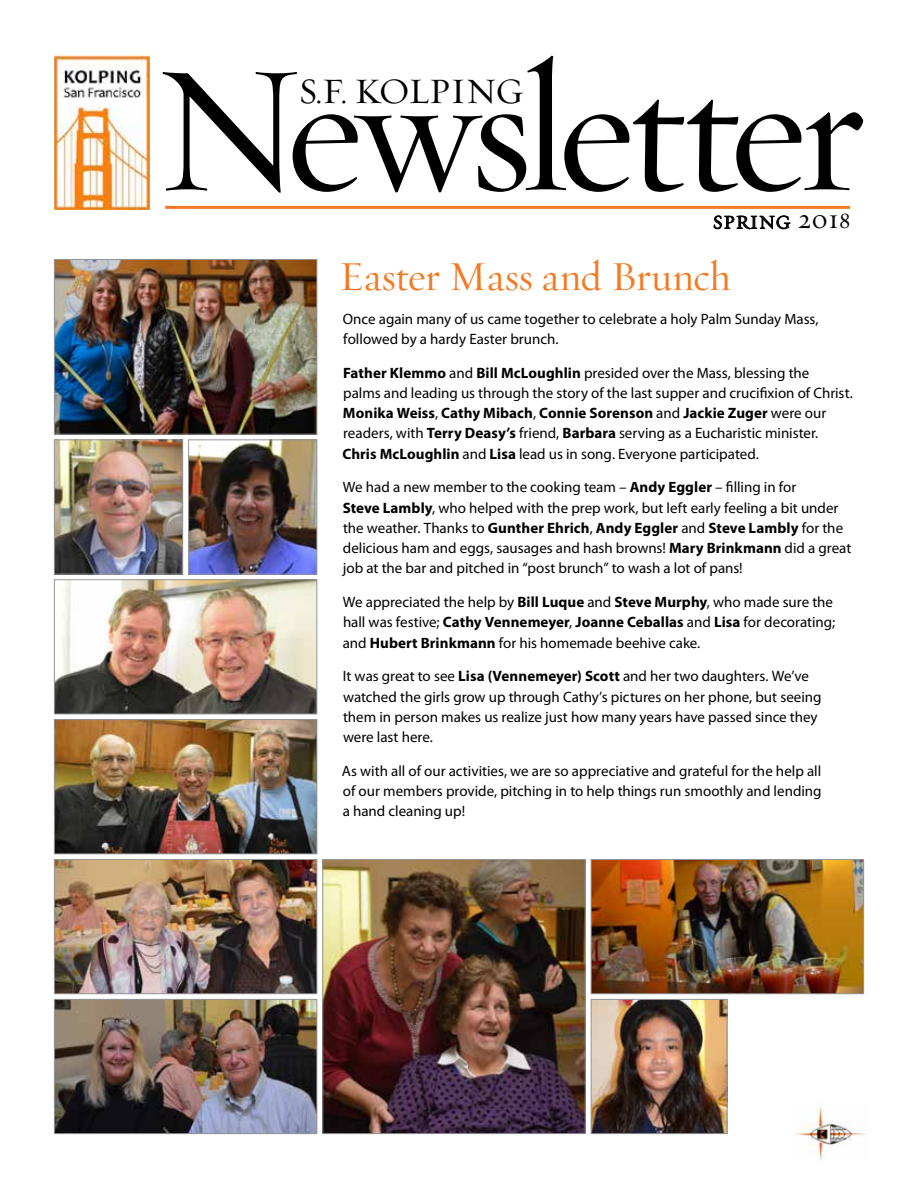
<style>
.page{position:relative;width:918px;height:1188px;background:#fff}
.page>*{position:absolute;margin:0;border:0;box-sizing:border-box;transform-origin:0 0}
.t1{font:183px "Requiem Display HTF Roman";letter-spacing:-.045em;color:#000}
.t2{font:42px "Requiem Display HTF Roman";letter-spacing:-.005em;color:#f47920}
.t3{font:36px "Requiem Text HTF Roman";letter-spacing:-.025em;color:#000}
.t4{font:18.9px "Requiem Text HTF Roman";letter-spacing:.035em;color:#000}
.t5{font:15px/20.2px "Myriad Pro";color:#000}
.s1{font-size:27px}
.s2{font-size:21.75px}
.s3{font-weight:700}
</style>
<div class="page">
<img style="left:56px;top:261px;width:259px;height:172px">
<div style="left:54px;top:259px;width:263px;height:176px;border:1px solid #939598"></div>
<img style="left:56px;top:581px;width:259px;height:131px">
<div style="left:54px;top:579px;width:263px;height:135px;border:1px solid #939598"></div>
<img style="left:56px;top:721px;width:259px;height:131px">
<div style="left:54px;top:719px;width:263px;height:135px;border:1px solid #939598"></div>
<img style="left:593px;top:861px;width:269px;height:131px">
<div style="left:591px;top:859px;width:273px;height:135px;border:1px solid #939598"></div>
<img style="left:593px;top:1001px;width:132px;height:131px">
<div style="left:591px;top:999px;width:136px;height:135px;border:1px solid #939598"></div>
<img style="left:56px;top:861px;width:259px;height:131px">
<div style="left:54px;top:859px;width:263px;height:135px;border:1px solid #939598"></div>
<img style="left:324px;top:861px;width:260px;height:271px">
<div style="left:322px;top:859px;width:264px;height:275px;border:1px solid #939598"></div>
<img style="left:56px;top:1001px;width:259px;height:131px">
<div style="left:54px;top:999px;width:263px;height:135px;border:1px solid #939598"></div>
<img style="left:54px;top:54px;width:96px;height:155px">
<svg style="left:714px;top:216px;width:76px;height:13px"></svg>
<hr style="left:165px;top:206px;width:685px;height:3px;background:#f47920">
<img style="left:796px;top:1103px;width:69px;height:57px">
<img style="left:56px;top:441px;width:125px;height:131px">
<div style="left:54px;top:439px;width:129px;height:135px;border:1px solid #939598"></div>
<img style="left:190px;top:441px;width:125px;height:131px">
<div style="left:188px;top:439px;width:129px;height:135px;border:1px solid #939598"></div>
<h1 class="t1" style="left:153px;top:22px;width:711px">Newsletter</h1>
<h3 class="t3" style="left:298px;top:70px;width:227px">S.F. KOLPING</h3>
<p class="t4" style="left:713px;top:211px;width:139px">SPRING <span class="s1">201</span><span class="s2">8</span></p>
<h2 class="t2" style="left:339px;top:252px;width:393px">Easter Mass and Brunch</h2>
<p class="t5" style="left:343px;top:308px;width:477px">Once again many of us came together to celebrate a holy Palm Sunday Mass, followed by a hardy Easter brunch.</p>
<p class="t5" style="left:343px;top:362px;width:512px"><span class="s3">Father Klemmo</span> and <span class="s3">Bill McLoughlin</span> presided over the Mass, blessing the<br>palms and leading us through the story of the last supper and crucifixion of Christ.<br><span class="s3">Monika Weiss</span>, <span class="s3">Cathy Mibach</span>, <span class="s3">Connie Sorenson</span> and <span class="s3">Jackie Zuger</span> were our readers, with <span class="s3">Terry Deasy’s</span> friend, <span class="s3">Barbara</span> serving as a Eucharistic minister.<br><span class="s3">Chris McLoughlin</span> and <span class="s3">Lisa</span> lead us in song. Everyone participated.</p>
<p class="t5" style="left:343px;top:477px;width:510px">We had a new member to the cooking team – <span class="s3">Andy Eggler</span> – filling in for<br><span class="s3">Steve Lambly</span>, who helped with the prep work, but left early feeling a bit under the weather. Thanks to <span class="s3">Gunther Ehrich</span>, <span class="s3">Andy Eggler</span> and <span class="s3">Steve Lambly</span> for the delicious ham and eggs, sausages and hash browns! <span class="s3">Mary Brinkmann</span> did a great job at the bar and pitched in “post brunch” to wash a lot of pans!</p>
<p class="t5" style="left:343px;top:592px;width:494px">We appreciated the help by <span class="s3">Bill Luque</span> and <span class="s3">Steve Murphy</span>, who made sure the hall was festive; <span class="s3">Cathy Vennemeyer</span>, <span class="s3">Joanne Ceballas</span> and <span class="s3">Lisa</span> for decorating; and <span class="s3">Hubert Brinkmann</span> for his homemade beehive cake.</p>
<p class="t5" style="left:343px;top:666px;width:480px">It was great to see <span class="s3">Lisa (Vennemeyer) Scott</span> and her two daughters. We’ve watched the girls grow up through Cathy’s pictures on her phone, but seeing them in person makes us realize just how many years have passed since they were last here.</p>
<p class="t5" style="left:342px;top:761px;width:481px;text-align:justify">As with all of our activities, we are so appreciative and grateful for the help all of our members provide, pitching in to help things run smoothly and lending a hand cleaning up!</p>
</div>
